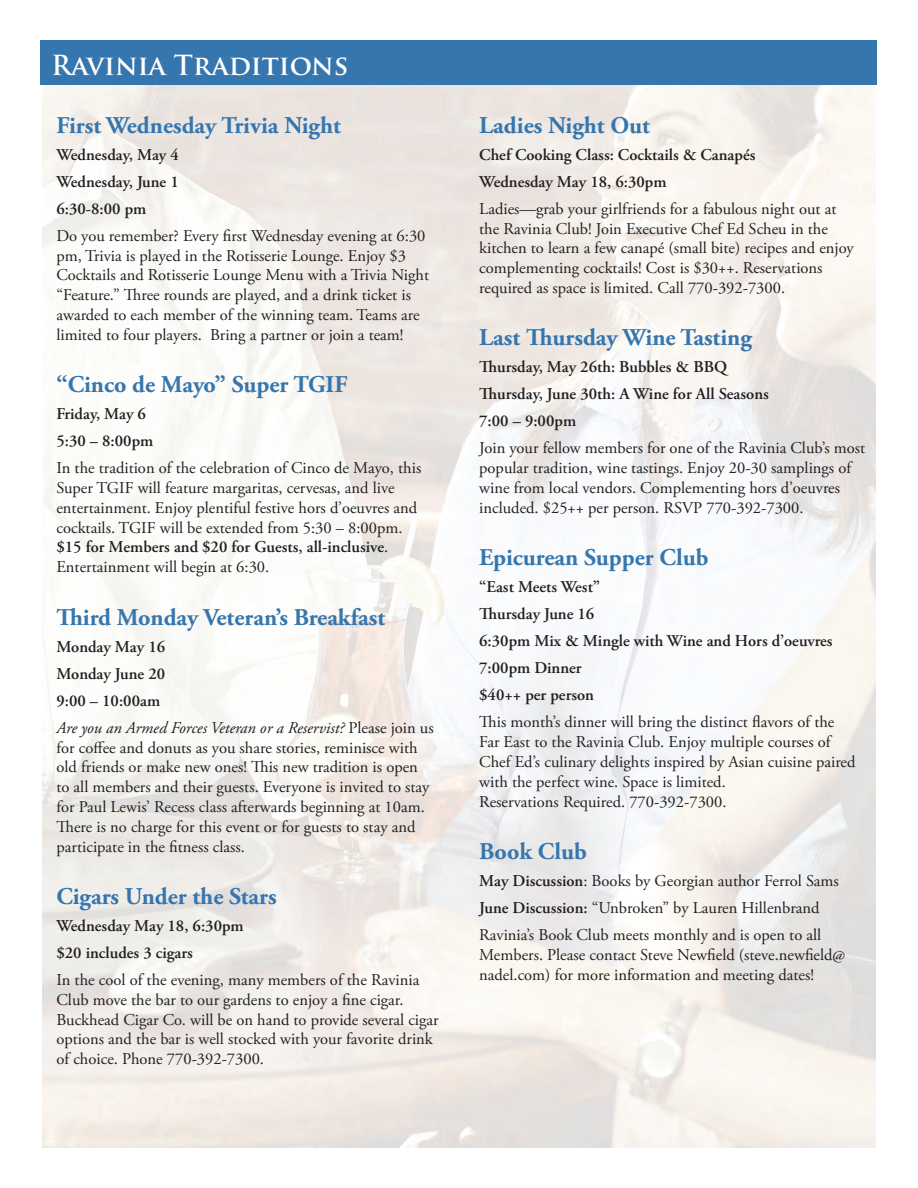
<style>
.page{position:relative;width:918px;height:1188px;background:#fff}
.page>*{position:absolute;margin:0;border:0;box-sizing:border-box;transform-origin:0 0}
.t1{font:700 27px "Trajan Pro";color:#fff}
.t2{font:700 24px "Adobe Garamond Pro";color:#3676ae}
.t3{font:16.5px/19.8px "Adobe Garamond Pro";color:#231f20}
.t4{font:600 16.5px/27px "Adobe Garamond Pro";color:#231f20}
.t5{font:italic 16.5px/27px "Adobe Garamond Pro";color:#231f20}
.s1{font-weight:600}
.s2{font-weight:600;font-style:normal}
.s3{font-style:normal}
</style>
<div class="page">
<img style="left:42px;top:85px;width:834px;height:1063px">
<div style="left:40px;top:40px;width:838px;height:45px;background:#3676ae"></div>
<h1 class="t1" style="left:51px;top:48px;width:299px">Ravinia Traditions</h1>
<h2 class="t2" style="left:56px;top:111px;width:286px">First Wednesday Trivia Night</h2>
<p class="t4" style="left:56px;top:141px;width:124px;text-align:justify">Wednesday, May 4<br>Wednesday, June 1<br>6:30-8:00 pm</p>
<p class="t3" style="left:56px;top:226px;width:374px">Do you remember? Every first Wednesday evening at 6:30 pm, Trivia is played in the Rotisserie Lounge. Enjoy $3<br>Cocktails and Rotisserie Lounge Menu with a Trivia Night “Feature.” Three rounds are played, and a drink ticket is awarded to each member of the winning team. Teams are limited to four players. Bring a partner or join a team!</p>
<h2 class="t2" style="left:56px;top:371px;width:293px">“Cinco de Mayo” Super TGIF</h2>
<p class="t4" style="left:56px;top:401px;width:98px">Friday, May 6<br>5:30 – 8:00pm</p>
<p class="t3" style="left:56px;top:459px;width:366px">In the tradition of the celebration of Cinco de Mayo, this Super TGIF will feature margaritas, cervesas, and live entertainment. Enjoy plentiful festive hors d’oeuvres and cocktails. TGIF will be extended from 5:30 – 8:00pm. <span class="s1">$15 for Members and $20 for Guests, all-inclusive</span>.<br>Entertainment will begin at 6:30.</p>
<h2 class="t2" style="left:56px;top:603px;width:330px">Third Monday Veteran’s Breakfast</h2>
<p class="t5" style="left:56px;top:633px;width:379px"><span class="s2">Monday May 16<br>Monday June 20<br>9:00 – 10:00am<br></span>Are you an Armed Forces Veteran or a Reservist? <span class="s3">Please join us</span></p>
<p class="t3" style="left:56px;top:738px;width:375px">for coffee and donuts as you share stories, reminisce with old friends or make new ones! This new tradition is open to all members and their guests. Everyone is invited to stay for Paul Lewis’ Recess class afterwards beginning at 10am.<br>There is no charge for this event or for guests to stay and participate in the fitness class.</p>
<h2 class="t2" style="left:56px;top:882px;width:222px">Cigars Under the Stars</h2>
<p class="t4" style="left:56px;top:913px;width:189px">Wednesday May 18, 6:30pm $20 includes 3 cigars</p>
<p class="t3" style="left:56px;top:971px;width:384px">In the cool of the evening, many members of the Ravinia Club move the bar to our gardens to enjoy a fine cigar.<br>Buckhead Cigar Co. will be on hand to provide several cigar options and the bar is well stocked with your favorite drink of choice. Phone 770-392-7300.</p>
<h2 class="t2" style="left:479px;top:111px;width:172px">Ladies Night Out</h2>
<p class="t4" style="left:479px;top:141px;width:278px">Chef Cooking Class: Cocktails &amp; Canapés<br>Wednesday May 18, 6:30pm</p>
<p class="t3" style="left:479px;top:199px;width:376px">Ladies—grab your girlfriends for a fabulous night out at the Ravinia Club! Join Executive Chef Ed Scheu in the kitchen to learn a few canapé (small bite) recipes and enjoy complementing cocktails! Cost is $30++. Reservations required as space is limited. Call 770-392-7300.</p>
<h2 class="t2" style="left:479px;top:324px;width:274px">Last Thursday Wine Tasting</h2>
<p class="t4" style="left:479px;top:354px;width:291px">Thursday, May 26th: Bubbles &amp; BBQ<br>Thursday, June 30th: A Wine for All Seasons<br>7:00 – 9:00pm</p>
<p class="t3" style="left:479px;top:439px;width:388px">Join your fellow members for one of the Ravinia Club’s most popular tradition, wine tastings. Enjoy 20-30 samplings of wine from local vendors. Complementing hors d’oeuvres included. $25++ per person. RSVP 770-392-7300.</p>
<h2 class="t2" style="left:479px;top:544px;width:231px">Epicurean Supper Club</h2>
<p class="t4" style="left:479px;top:574px;width:355px">“East Meets West”<br>Thursday June 16<br>6:30pm Mix &amp; Mingle with Wine and Hors d’oeuvres<br>7:00pm Dinner<br>$40++ per person</p>
<p class="t3" style="left:479px;top:713px;width:378px">This month’s dinner will bring the distinct flavors of the Far East to the Ravinia Club. Enjoy multiple courses of Chef Ed’s culinary delights inspired by Asian cuisine paired with the perfect wine. Space is limited.<br>Reservations Required. 770-392-7300.</p>
<h2 class="t2" style="left:479px;top:837px;width:109px">Book Club</h2>
<p class="t3" style="left:479px;top:868px;width:361px;line-height:27px"><span class="s1">May Discussion</span>: Books by Georgian author Ferrol Sams<br><span class="s1">June Discussion:</span> “Unbroken” by Lauren Hillenbrand<br>Ravinia’s Book Club meets monthly and is open to all</p>
<p class="t3" style="left:479px;top:945px;width:368px">Members. Please contact Steve Newfield (steve.newfield@ nadel.com) for more information and meeting dates!</p>
</div>
